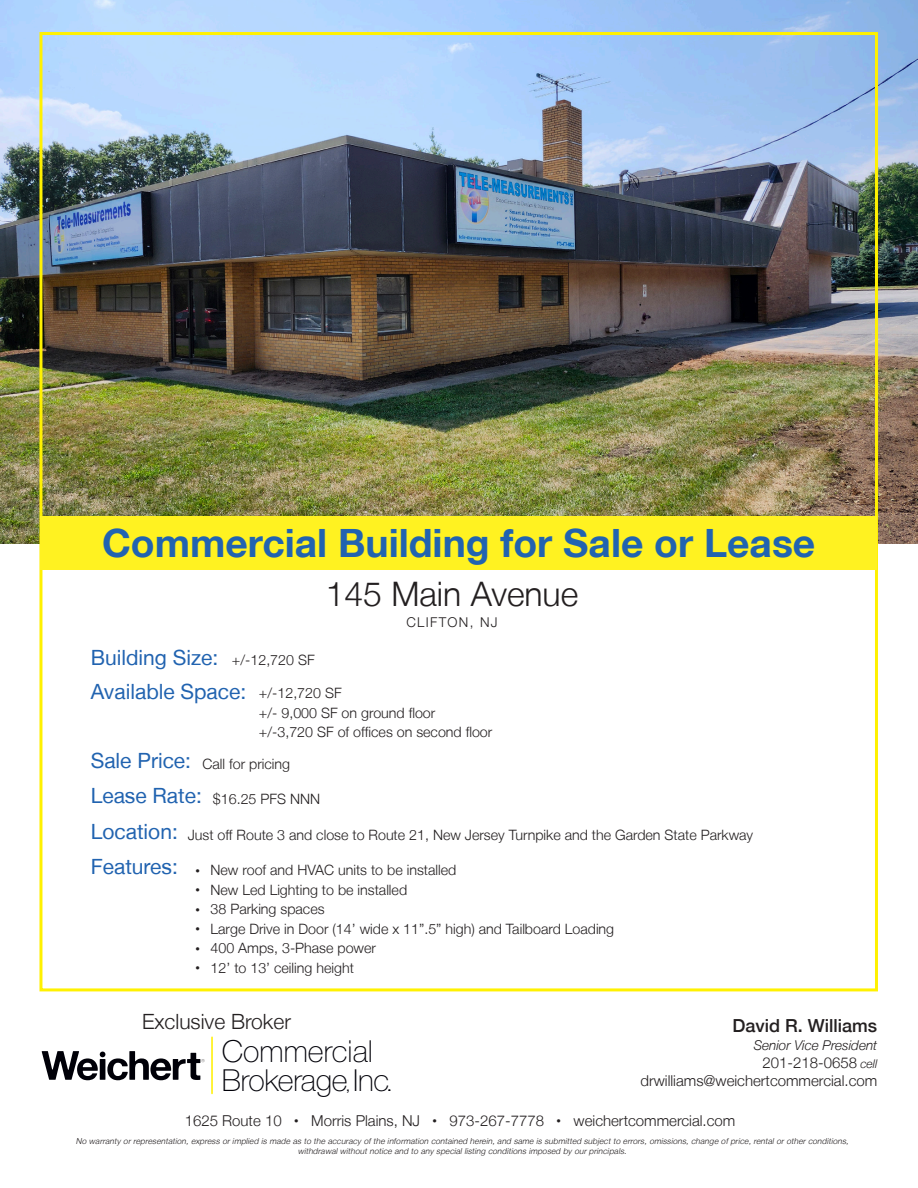
<style>
.page{position:relative;width:918px;height:1188px;background:#fff}
.page>*{position:absolute;margin:0;border:0;box-sizing:border-box;transform-origin:0 0}
.t1{font:700 39px "Helvetica Neue LT";color:#2163b0}
.t2{font:300 33.75px "Helvetica Neue LT";color:#231f20}
.t3{font:100 30.3px/28.8px "Helvetica Neue";letter-spacing:-.01em;color:#000008}
.t4{font:21px "Helvetica Neue LT";color:#2163b0}
.t5{font:300 21px "Helvetica Neue LT";color:#231f20}
.t6{font:500 18px "Helvetica Neue LT";color:#231f20}
.t7{font:300 15px "Helvetica Neue LT";color:#231f20}
.t8{font:300 14.25px "Helvetica Neue LT";color:#231f20}
.t9{font:italic 300 13.5px "Helvetica Neue LT";color:#231f20}
.t10{font:300 13.5px "Helvetica Neue LT";letter-spacing:.1em;color:#231f20}
.t11{font:13.5px "Helvetica Neue";color:#000008}
.t12{font:italic 300 8.25px/10.5px "Helvetica Neue LT";color:#231f20;text-align:center}
.s1{font-size:9px}
.s2{font-style:italic;font-size:12px}
</style>
<div class="page">
<img style="left:0;top:0;width:918px;height:543px">
<hr style="left:211px;top:1037px;width:2px;height:57px;background:#fff221">
<svg style="left:42px;top:1051px;width:163px;height:29px"></svg>
<div style="left:40px;top:516px;width:837px;height:54px;background:#fff221"></div>
<p class="t1" style="left:102px;top:519px;width:715px">Commercial Building for Sale or Lease</p>
<p class="t2" style="left:326px;top:573px;width:254px">145 Main Avenue</p>
<p class="t10" style="left:406px;top:614px;width:93px">CLIFTON, NJ</p>
<p class="t4" style="left:91px;top:645px;width:129px">Building Size:</p>
<p class="t8" style="left:232px;top:651px;width:84px">+/-12,720 SF</p>
<p class="t4" style="left:91px;top:679px;width:157px">Available Space:</p>
<p class="t8" style="left:259px;top:685px;width:84px">+/-12,720 SF</p>
<p class="t8" style="left:259px;top:704px;width:178px">+/- 9,000 SF on ground floor</p>
<p class="t8" style="left:259px;top:724px;width:235px">+/-3,720 SF of offices on second floor</p>
<p class="t4" style="left:91px;top:748px;width:102px">Sale Price:</p>
<p class="t8" style="left:202px;top:756px;width:89px">Call for pricing</p>
<p class="t4" style="left:91px;top:783px;width:113px">Lease Rate:</p>
<p class="t8" style="left:213px;top:791px;width:109px">$16.25 PFS NNN</p>
<p class="t4" style="left:91px;top:819px;width:89px">Location:</p>
<p class="t8" style="left:188px;top:826px;width:567px">Just off Route 3 and close to Route 21, New Jersey Turnpike and the Garden State Parkway</p>
<p class="t4" style="left:91px;top:854px;width:89px">Features:</p>
<p class="t8" style="left:196px;top:861px;width:262px"><span class="s1">•</span> New roof and HVAC units to be installed</p>
<p class="t8" style="left:196px;top:881px;width:213px"><span class="s1">•</span> New Led Lighting to be installed</p>
<p class="t8" style="left:196px;top:900px;width:131px"><span class="s1">•</span> 38 Parking spaces</p>
<p class="t8" style="left:196px;top:920px;width:420px"><span class="s1">•</span> Large Drive in Door (14’ wide x 11”.5” high) and Tailboard Loading</p>
<p class="t8" style="left:196px;top:939px;width:182px"><span class="s1">•</span> 400 Amps, 3-Phase power</p>
<p class="t8" style="left:196px;top:959px;width:160px"><span class="s1">•</span> 12’ to 13’ ceiling height</p>
<p class="t5" style="left:142px;top:1009px;width:150px">Exclusive Broker</p>
<p class="t3" style="left:222px;top:1035px;width:169px">Commercial<br>Brokerage Inc</p>
<p class="t11" style="left:346px;top:1076px;width:5px">,</p>
<p class="t11" style="left:387px;top:1076px;width:5px">.</p>
<p class="t6" style="left:733px;top:1015px;width:146px">David R. Williams</p>
<p class="t9" style="left:754px;top:1037px;width:125px">Senior Vice President</p>
<p class="t7" style="left:763px;top:1053px;width:116px">201-218-0658 <span class="s2">cell</span></p>
<p class="t7" style="left:641px;top:1071px;width:238px">drwilliams@weichertcommercial.com</p>
<p class="t7" style="left:185px;top:1111px;width:552px">1625 Route 10 <span class="s1">•</span> Morris Plains, NJ <span class="s1">•</span> 973-267-7778 <span class="s1">•</span> weichertcommercial.com</p>
<p class="t12" style="left:76px;top:1136px;width:776px">No warranty or representation, express or implied is made as to the accuracy of the information contained herein, and same is submitted subject to errors, omissions, change of price, rental or other conditions, withdrawal without notice and to any special listing conditions imposed by our principals.</p>
</div>
